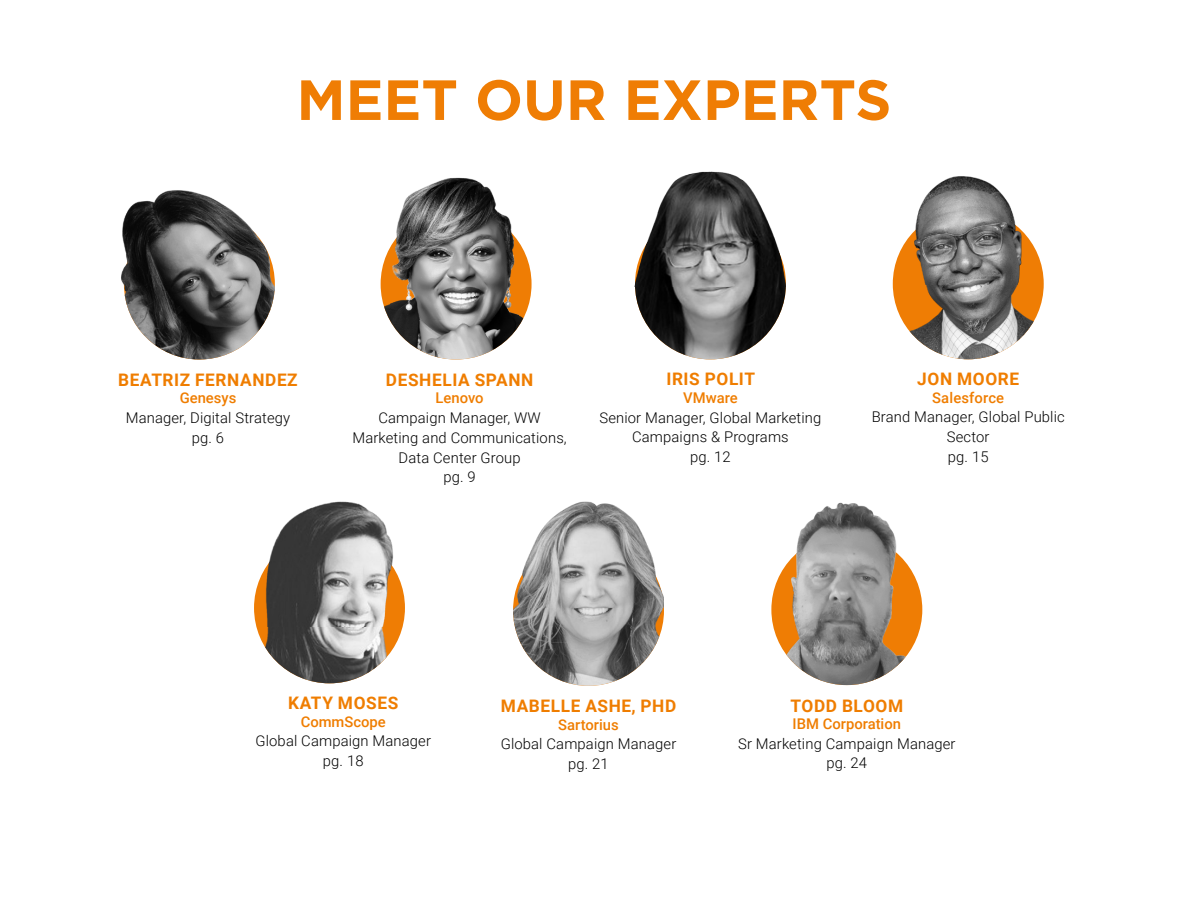
<style>
.page{position:relative;width:1188px;height:918px;background:#fff}
.page>*{position:absolute;margin:0;border:0;box-sizing:border-box;transform-origin:0 0}
.t1{font:700 56.55px "Gotham";color:#ef7d04}
.t2{font:700 17.25px "Roboto";letter-spacing:.035em;color:#ef7d00}
.t3{font:300 14.85px/19.6px "Roboto";letter-spacing:.01em;color:#000;text-align:center}
.t4{font:500 14.85px "Roboto";color:#ef7d00}
</style>
<div class="page">
<img style="left:893px;top:208px;width:151px;height:151px;border-radius:75px">
<img style="left:124px;top:209px;width:151px;height:151px;border-radius:75px">
<img style="left:381px;top:209px;width:151px;height:151px;border-radius:75px">
<img style="left:390px;top:177px;width:129px;height:142px">
<img style="left:635px;top:208px;width:151px;height:151px;border-radius:75px">
<img style="left:635px;top:171px;width:151px;height:115px">
<img style="left:254px;top:532px;width:151px;height:151px;border-radius:75px">
<img style="left:258px;top:501px;width:147px;height:125px">
<img style="left:513px;top:535px;width:151px;height:151px;border-radius:75px">
<img style="left:513px;top:501px;width:151px;height:107px">
<img style="left:771px;top:534px;width:151px;height:151px;border-radius:75px">
<img style="left:784px;top:502px;width:133px;height:116px">
<img style="left:121px;top:190px;width:154px;height:101px">
<img style="left:914px;top:176px;width:130px;height:108px">
<h1 class="t1" style="left:297px;top:62px;width:596px">MEET OUR EXPERTS</h1>
<p class="t2" style="left:118px;top:368px;width:181px">BEATRIZ FERNANDEZ</p>
<p class="t4" style="left:180px;top:388px;width:58px">Genesys</p>
<p class="t3" style="left:126px;top:407px;width:166px">Manager, Digital Strategy pg. 6</p>
<p class="t2" style="left:386px;top:368px;width:149px">DESHELIA SPANN</p>
<p class="t4" style="left:436px;top:388px;width:50px">Lenovo</p>
<p class="t3" style="left:352px;top:407px;width:216px">Campaign Manager, WW<br>Marketing and Communications,<br>Data Center Group<br>pg. 9</p>
<p class="t2" style="left:666px;top:367px;width:90px">IRIS POLIT</p>
<p class="t4" style="left:683px;top:387px;width:56px">VMware</p>
<p class="t3" style="left:599px;top:407px;width:223px">Senior Manager, Global Marketing<br>Campaigns &amp; Programs<br>pg. 12</p>
<p class="t2" style="left:917px;top:367px;width:103px">JON MOORE</p>
<p class="t4" style="left:932px;top:387px;width:73px">Salesforce</p>
<p class="t3" style="left:872px;top:407px;width:195px">Brand Manager, Global Public<br>Sector<br>pg. 15</p>
<p class="t2" style="left:288px;top:691px;width:112px">KATY MOSES</p>
<p class="t4" style="left:301px;top:711px;width:87px">CommScope</p>
<p class="t3" style="left:256px;top:731px;width:177px">Global Campaign Manager pg. 18</p>
<p class="t2" style="left:501px;top:694px;width:177px">MABELLE ASHE, PHD</p>
<p class="t4" style="left:558px;top:714px;width:62px">Sartorius</p>
<p class="t3" style="left:501px;top:734px;width:177px">Global Campaign Manager pg. 21</p>
<p class="t2" style="left:791px;top:693px;width:114px">TODD BLOOM</p>
<p class="t4" style="left:793px;top:713px;width:110px">IBM Corporation</p>
<p class="t3" style="left:738px;top:733px;width:219px">Sr Marketing Campaign Manager pg. 24</p>
</div>
